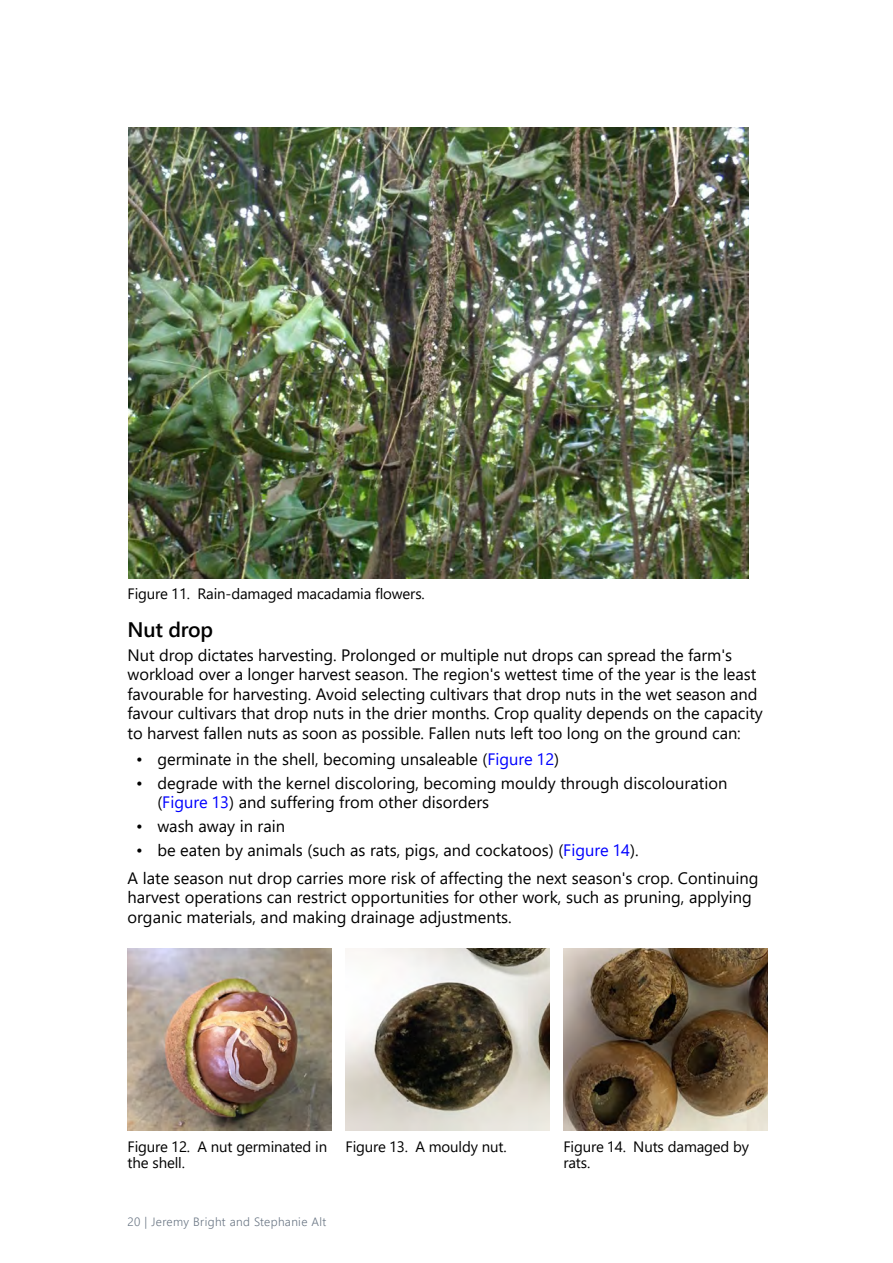
<style>
.page{position:relative;width:893px;height:1263px;background:#fff}
.page>*{position:absolute;margin:0;border:0;box-sizing:border-box;transform-origin:0 0}
.heading_3_black{font:600 21px "Segoe UI";letter-spacing:-.01em;color:#000}
.text{font:16.5px/19.5px "Segoe UI";color:#000}
.text_bullet_last_line{font:16.5px "Segoe UI";color:#000}
.FIGURE_LIST{font:15px/16.5px "Segoe UI";letter-spacing:-.01em;color:#000}
.t1{font:300 12px "Segoe UI";letter-spacing:.03em;color:#6a7684}
.s1{color:#00f}
</style>
<div class="page">
<img style="left:129px;top:128px;width:619px;height:450px">
<img style="left:128px;top:948px;width:204px;height:183px">
<img style="left:345px;top:948px;width:205px;height:183px">
<img style="left:563px;top:948px;width:204px;height:183px">
<p class="FIGURE_LIST" style="left:128px;top:584px;width:299px">Figure 11. Rain-damaged macadamia flowers.</p>
<p class="heading_3_black" style="left:128px;top:610px;width:87px">Nut drop</p>
<p class="text" style="left:128px;top:644px;width:637px">Nut drop dictates harvesting. Prolonged or multiple nut drops can spread the farm's workload over a longer harvest season. The region's wettest time of the year is the least favourable for harvesting. Avoid selecting cultivars that drop nuts in the wet season and favour cultivars that drop nuts in the drier months. Crop quality depends on the capacity to harvest fallen nuts as soon as possible. Fallen nuts left too long on the ground can:</p>
<p class="text" style="left:136px;top:748px;width:425px">• germinate in the shell, becoming unsaleable (<span class="s1">Figure 12</span>)</p>
<p class="text" style="left:157px;top:771px;width:571px;text-indent:-21px">• degrade with the kernel discoloring, becoming mouldy through discolouration (<span class="s1">Figure 13</span>) and suffering from other disorders</p>
<p class="text" style="left:136px;top:815px;width:151px">• wash away in rain</p>
<p class="text_bullet_last_line" style="left:136px;top:834px;width:504px">• be eaten by animals (such as rats, pigs, and cockatoos) (<span class="s1">Figure 14</span>).</p>
<p class="text" style="left:128px;top:866px;width:632px">A late season nut drop carries more risk of affecting the next season's crop. Continuing harvest operations can restrict opportunities for other work, such as pruning, applying organic materials, and making drainage adjustments.</p>
<p class="FIGURE_LIST" style="left:128px;top:1137px;width:201px">Figure 12. A nut germinated in the shell.</p>
<p class="FIGURE_LIST" style="left:345px;top:1137px;width:163px">Figure 13. A mouldy nut.</p>
<p class="FIGURE_LIST" style="left:563px;top:1137px;width:187px">Figure 14. Nuts damaged by rats.</p>
<p class="t1" style="left:128px;top:1211px;width:200px">20 | Jeremy Bright and Stephanie Alt</p>
</div>
